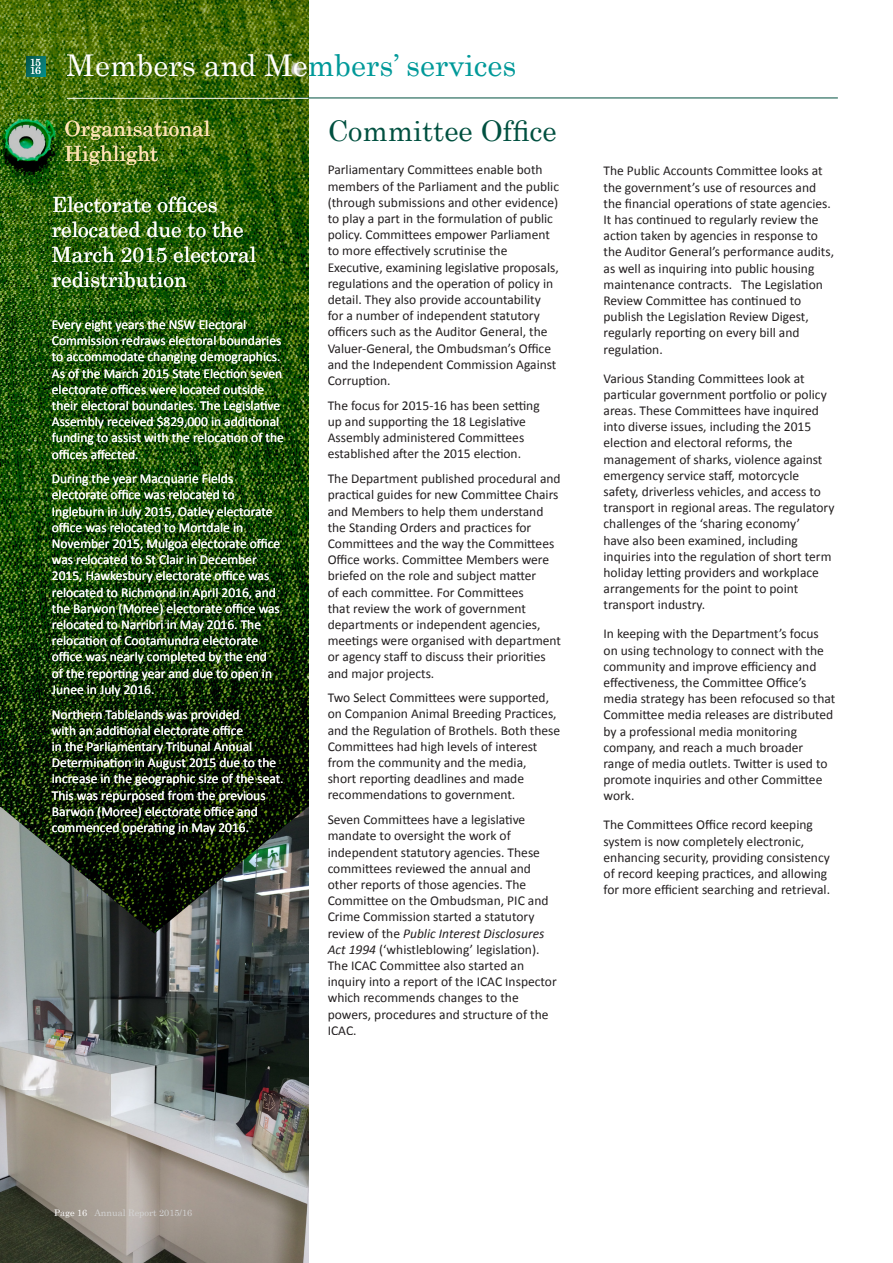
<style>
.page{position:relative;width:893px;height:1263px;background:#fff}
.page>*{position:absolute;margin:0;border:0;box-sizing:border-box;transform-origin:0 0}
.t1{font:30px "Century";color:#099}
.t2{font:28.5px "Century";color:#005040}
.t3{font:21px/25.2px "Century";color:#fff}
.t4{font:21px/25.2px "Century";color:#ffe4b5}
.t5{font:13.5px/16.2px "Calibri";color:#231f20}
.t6{font:13.5px/16.2px "Calibri";color:#fff}
.t7{font:10.5px/7.6px "Century";color:#fff}
.t8{font:9.15px "Century";color:#d3d3d3}
.s1{color:#fff}
.s2{font-style:italic}
</style>
<div class="page">
<img style="left:0;top:934px;width:309px;height:329px">
<img style="left:0;top:0;width:309px;height:934px">
<hr style="left:299px;top:98px;width:539px;height:1px;background:#005040">
<hr style="left:67px;top:98px;width:242px;height:1px;background:#fff">
<img style="left:26px;top:57px;width:20px;height:19px">
<p class="t7" style="left:29px;top:58px;width:13px">15<br>16</p>
<h1 class="t1" style="left:67px;top:40px;width:451px"><span class="s1">Members and Me</span>mbers’ services</h1>
<h3 class="t4" style="left:65px;top:114px;width:147px">Organisational<br>Highlight</h3>
<h3 class="t3" style="left:52px;top:190px;width:206px">Electorate offices relocated due to the<br>March 2015 electoral redistribution</h3>
<p class="t6" style="left:52px;top:316px;width:233px">Every eight years the NSW Electoral Commission redraws electoral boundaries to accommodate changing demographics.<br>As of the March 2015 State Election seven electorate offices were located outside their electoral boundaries. The Legislative Assembly received $829,000 in additional funding to assist with the relocation of the offices affected.</p>
<p class="t6" style="left:52px;top:471px;width:230px">During the year Macquarie Fields electorate office was relocated to Ingleburn in July 2015, Oatley electorate office was relocated to Mortdale in November 2015, Mulgoa electorate office was relocated to St Clair in December 2015, Hawkesbury electorate office was relocated to Richmond in April 2016, and the Barwon (Moree) electorate office was relocated to Narribri in May 2016. The relocation of Cootamundra electorate office was nearly completed by the end of the reporting year and due to open in Junee in July 2016.</p>
<p class="t6" style="left:52px;top:706px;width:233px">Northern Tablelands was provided<br>with an additional electorate office<br>in the Parliamentary Tribunal Annual Determination in August 2015 due to the increase in the geographic size of the seat.<br>This was repurposed from the previous Barwon (Moree) electorate office and commenced operating in May 2016.</p>
<p class="t6" style="left:118px;top:381px;width:12px">f</p>
<p class="t6" style="left:59px;top:446px;width:12px">f</p>
<p class="t6" style="left:97px;top:446px;width:6px">f</p>
<p class="t6" style="left:118px;top:487px;width:12px">f</p>
<p class="t6" style="left:59px;top:519px;width:12px">f</p>
<p class="t6" style="left:257px;top:535px;width:12px">f</p>
<p class="t6" style="left:222px;top:568px;width:12px">f</p>
<p class="t6" style="left:232px;top:600px;width:12px">f</p>
<p class="t6" style="left:59px;top:649px;width:12px">f</p>
<p class="t6" style="left:220px;top:722px;width:12px">f</p>
<p class="t6" style="left:211px;top:803px;width:12px">f</p>
<h2 class="t2" style="left:328px;top:107px;width:231px">Committee Office</h2>
<p class="t5" style="left:328px;top:162px;width:233px">Parliamentary Committees enable both members of the Parliament and the public (through submissions and other evidence) to play a part in the formulation of public policy. Committees empower Parliament to more effectively scrutinise the Executive, examining legislative proposals, regulations and the operation of policy in detail. They also provide accountability for a number of independent statutory officers such as the Auditor General, the Valuer-General, the Ombudsman’s Office and the Independent Commission Against Corruption.</p>
<p class="t5" style="left:328px;top:397px;width:213px">The focus for 2015-16 has been setting up and supporting the 18 Legislative Assembly administered Committees established after the 2015 election.</p>
<p class="t5" style="left:328px;top:471px;width:235px">The Department published procedural and practical guides for new Committee Chairs and Members to help them understand the Standing Orders and practices for Committees and the way the Committees Office works. Committee Members were briefed on the role and subject matter<br>of each committee. For Committees<br>that review the work of government departments or independent agencies, meetings were organised with department or agency staff to discuss their priorities and major projects.</p>
<p class="t5" style="left:328px;top:690px;width:234px">Two Select Committees were supported, on Companion Animal Breeding Practices, and the Regulation of Brothels. Both these Committees had high levels of interest from the community and the media,<br>short reporting deadlines and made recommendations to government.</p>
<p class="t5" style="left:328px;top:812px;width:231px">Seven Committees have a legislative mandate to oversight the work of independent statutory agencies. These committees reviewed the annual and other reports of those agencies. The Committee on the Ombudsman, PIC and Crime Commission started a statutory review of the <span class="s2">Public Interest Disclosures Act 1994</span> (‘whistleblowing’ legislation).<br>The ICAC Committee also started an inquiry into a report of the ICAC Inspector which recommends changes to the powers, procedures and structure of the ICAC.</p>
<p class="t5" style="left:603px;top:163px;width:232px">The Public Accounts Committee looks at the government’s use of resources and the financial operations of state agencies.<br>It has continued to regularly review the action taken by agencies in response to the Auditor General’s performance audits, as well as inquiring into public housing maintenance contracts. The Legislation Review Committee has continued to publish the Legislation Review Digest, regularly reporting on every bill and regulation.</p>
<p class="t5" style="left:603px;top:370px;width:232px">Various Standing Committees look at particular government portfolio or policy areas. These Committees have inquired into diverse issues, including the 2015 election and electoral reforms, the management of sharks, violence against emergency service staff, motorcycle safety, driverless vehicles, and access to transport in regional areas. The regulatory challenges of the ‘sharing economy’<br>have also been examined, including inquiries into the regulation of short term holiday letting providers and workplace arrangements for the point to point transport industry.</p>
<p class="t5" style="left:603px;top:626px;width:233px">In keeping with the Department’s focus on using technology to connect with the community and improve efficiency and effectiveness, the Committee Office’s media strategy has been refocused so that Committee media releases are distributed by a professional media monitoring company, and reach a much broader range of media outlets. Twitter is used to promote inquiries and other Committee work.</p>
<p class="t5" style="left:603px;top:817px;width:228px">The Committees Office record keeping system is now completely electronic, enhancing security, providing consistency of record keeping practices, and allowing for more efficient searching and retrieval.</p>
<p class="t8" style="left:54px;top:1205px;width:140px"><span class="s1">Page 16</span> Annual Report 2015/16</p>
</div>
